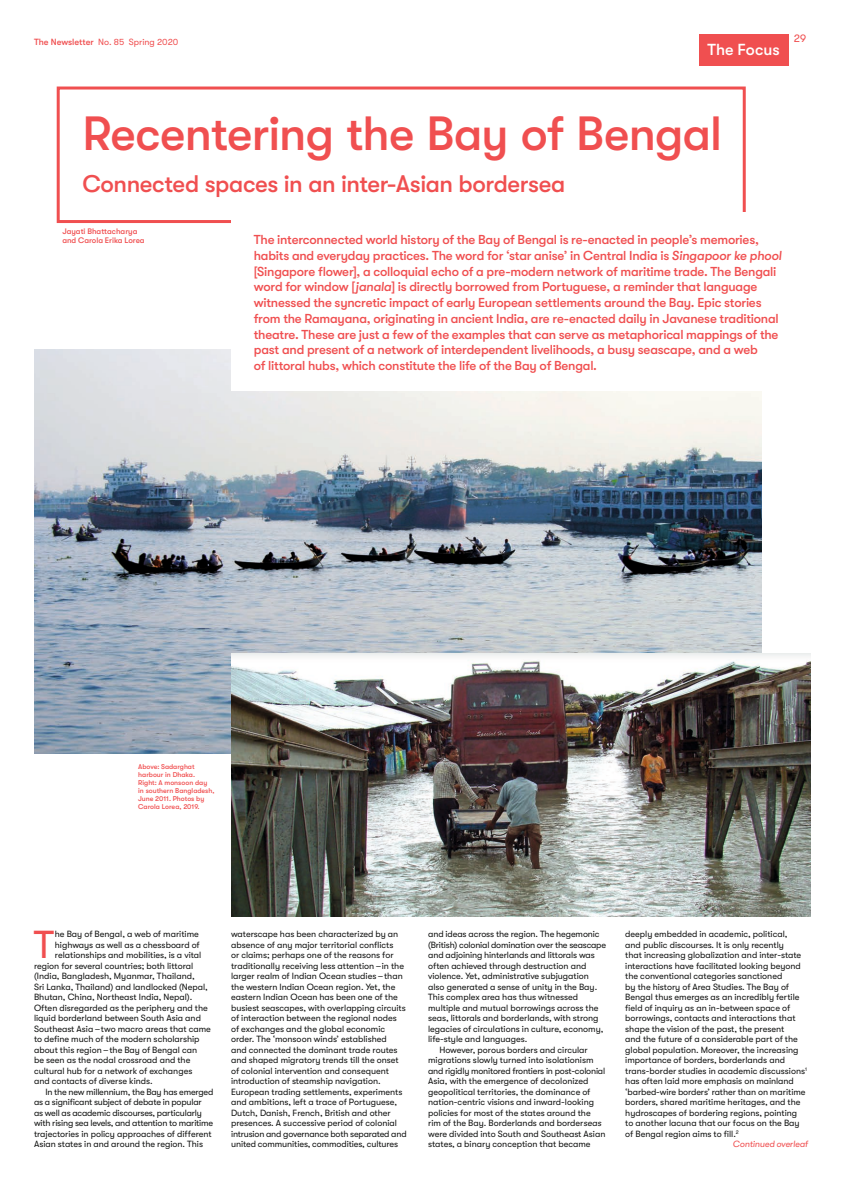
<style>
.page{position:relative;width:845px;height:1185px;background:#fff}
.page>*{position:absolute;margin:0;border:0;box-sizing:border-box;transform-origin:0 0}
.t1{font:500 48px "GT Walsheim Pro";letter-spacing:-.015em;color:#f04f50}
.t2{font:39px "GT Walsheim Pro";color:#f04f50}
.t3{font:500 24px "GT Walsheim Pro";letter-spacing:-.02em;color:#f04f50}
.t4{font:500 16px "GT Walsheim Pro";color:#fff}
.t5{font:500 13px/15.8px "GT Walsheim Pro";letter-spacing:-.015em;color:#f04f50}
.t6{font:11px "GT Walsheim Pro";color:#f04f50}
.t7{font:9px/10.5px "GT Walsheim Pro";color:#131413}
.t8{font:9px "GT Walsheim Pro";letter-spacing:-.02em;color:#131413}
.t9{font:9px "GT Walsheim Pro";color:#f04f50}
.t10{font:italic 9px "GT Walsheim Pro";letter-spacing:-.01em;color:#f04f50}
.t11{font:500 8px/9.5px "GT Walsheim Pro";color:#f04f50}
.t12{font:500 7px/8px "GT Walsheim Pro";color:#f04f50}
.s1{font-weight:500}
.s2{font-style:italic}
</style>
<div class="page">
<img style="left:34px;top:349px;width:727px;height:404px">
<div style="left:699px;top:34px;width:89px;height:32px;background:#f04f50"></div>
<div style="left:57px;top:87px;width:689px;height:136px;border:3px solid #f04f50"></div>
<div style="left:231px;top:213px;width:580px;height:178px;background:#fff"></div>
<img style="left:231px;top:654px;width:580px;height:262px">
<p class="t9" style="left:34px;top:36px;width:146px"><span class="s1">The Newsletter</span> No. 85 Spring 2020</p>
<p class="t6" style="left:794px;top:33px;width:14px">29</p>
<h3 class="t4" style="left:707px;top:40px;width:74px">The Focus</h3>
<h1 class="t1" style="left:82px;top:106px;width:641px">Recentering the Bay of Bengal</h1>
<h3 class="t3" style="left:82px;top:170px;width:484px">Connected spaces in an inter-Asian bordersea</h3>
<p class="t11" style="left:62px;top:226px;width:84px">Jayati Bhattacharya and Carola Erika Lorea</p>
<p class="t5" style="left:254px;top:232px;width:529px">The interconnected world history of the Bay of Bengal is re-enacted in people’s memories, habits and everyday practices. The word for ‘star anise’ in Central India is <span class="s2">Singapoor ke phool </span>[Singapore flower], a colloquial echo of a pre-modern network of maritime trade. The Bengali word for window [<span class="s2">janala</span>] is directly borrowed from Portuguese, a reminder that language witnessed the syncretic impact of early European settlements around the Bay. Epic stories from the Ramayana, originating in ancient India, are re-enacted daily in Javanese traditional theatre. These are just a few of the examples that can serve as metaphorical mappings of the past and present of a network of interdependent livelihoods, a busy seascape, and a web<br>of littoral hubs, which constitute the life of the Bay of Bengal.</p>
<p class="t12" style="left:138px;top:763px;width:78px">Above: Sadarghat harbour in Dhaka.<br>Right: A monsoon day in southern Bangladesh,<br>June 2011. Photos by<br>Carola Lorea, 2019.</p>
<h2 class="t2" style="left:34px;top:923px;width:22px">T</h2>
<p class="t7" style="left:55px;top:929px;width:145px">he Bay of Bengal, a web of maritime</p>
<p class="t7" style="left:55px;top:939px;width:146px">highways as well as a chessboard of</p>
<p class="t7" style="left:55px;top:950px;width:148px">relationships and mobilities, is a vital</p>
<p class="t7" style="left:34px;top:960px;width:161px">region for several countries; both littoral</p>
<p class="t7" style="left:34px;top:971px;width:162px">(India, Bangladesh, Myanmar, Thailand,</p>
<p class="t7" style="left:34px;top:981px;width:175px">Sri Lanka, Thailand) and landlocked (Nepal,</p>
<p class="t7" style="left:34px;top:992px;width:160px">Bhutan, China, Northeast India, Nepal).</p>
<p class="t7" style="left:34px;top:1002px;width:175px">Often disregarded as the periphery and the</p>
<p class="t7" style="left:34px;top:1013px;width:168px">liquid borderland between South Asia and</p>
<p class="t7" style="left:34px;top:1023px;width:178px">Southeast Asia – two macro areas that came</p>
<p class="t7" style="left:34px;top:1034px;width:167px">to define much of the modern scholarship</p>
<p class="t7" style="left:34px;top:1044px;width:165px">about this region – the Bay of Bengal can</p>
<p class="t7" style="left:34px;top:1055px;width:158px">be seen as the nodal crossroad and the</p>
<p class="t7" style="left:34px;top:1065px;width:160px">cultural hub for a network of exchanges</p>
<p class="t7" style="left:34px;top:1076px;width:120px">and contacts of diverse kinds.</p>
<p class="t8" style="left:45px;top:1086px;width:169px">In the new millennium, the Bay has emerged</p>
<p class="t8" style="left:34px;top:1097px;width:169px">as a significant subject of debate in popular</p>
<p class="t8" style="left:34px;top:1107px;width:169px">as well as academic discourses, particularly</p>
<p class="t8" style="left:34px;top:1118px;width:181px">with rising sea levels, and attention to maritime</p>
<p class="t7" style="left:34px;top:1128px;width:179px">trajectories in policy approaches of different</p>
<p class="t7" style="left:34px;top:1139px;width:171px">Asian states in and around the region. This</p>
<p class="t7" style="left:231px;top:929px;width:177px">waterscape has been characterized by an absence of any major territorial conflicts<br>or claims; perhaps one of the reasons for traditionally receiving less attention – in the larger realm of Indian Ocean studies – than the western Indian Ocean region. Yet, the eastern Indian Ocean has been one of the busiest seascapes, with overlapping circuits of interaction between the regional nodes of exchanges and the global economic order. The ‘monsoon winds’ established<br>and connected the dominant trade routes and shaped migratory trends till the onset of colonial intervention and consequent introduction of steamship navigation.<br>European trading settlements, experiments and ambitions, left a trace of Portuguese, Dutch, Danish, French, British and other presences. A successive period of colonial intrusion and governance both separated and united communities, commodities, cultures</p>
<p class="t7" style="left:428px;top:929px;width:173px">and ideas across the region. The hegemonic</p>
<p class="t8" style="left:428px;top:940px;width:179px">(British) colonial domination over the seascape</p>
<p class="t7" style="left:428px;top:950px;width:168px">and adjoining hinterlands and littorals was</p>
<p class="t7" style="left:428px;top:960px;width:160px">often achieved through destruction and</p>
<p class="t7" style="left:428px;top:971px;width:162px">violence. Yet, administrative subjugation</p>
<p class="t7" style="left:428px;top:981px;width:171px">also generated a sense of unity in the Bay.</p>
<p class="t7" style="left:428px;top:992px;width:151px">This complex area has thus witnessed</p>
<p class="t7" style="left:428px;top:1002px;width:172px">multiple and mutual borrowings across the</p>
<p class="t7" style="left:428px;top:1013px;width:172px">seas, littorals and borderlands, with strong</p>
<p class="t7" style="left:428px;top:1023px;width:177px">legacies of circulations in culture, economy,</p>
<p class="t7" style="left:428px;top:1034px;width:101px">life-style and languages.</p>
<p class="t7" style="left:439px;top:1044px;width:150px">However, porous borders and circular</p>
<p class="t7" style="left:428px;top:1055px;width:167px">migrations slowly turned into isolationism</p>
<p class="t8" style="left:428px;top:1066px;width:179px">and rigidly monitored frontiers in post-colonial</p>
<p class="t7" style="left:428px;top:1076px;width:162px">Asia, with the emergence of decolonized</p>
<p class="t7" style="left:428px;top:1086px;width:164px">geopolitical territories, the dominance of</p>
<p class="t7" style="left:428px;top:1097px;width:167px">nation-centric visions and inward-looking</p>
<p class="t7" style="left:428px;top:1107px;width:164px">policies for most of the states around the</p>
<p class="t7" style="left:428px;top:1118px;width:175px">rim of the Bay. Borderlands and border<span class="s2">seas</span></p>
<p class="t7" style="left:428px;top:1128px;width:179px">were divided into South and Southeast Asian</p>
<p class="t7" style="left:428px;top:1139px;width:164px">states, a binary conception that became</p>
<p class="t7" style="left:625px;top:929px;width:164px">deeply embedded in academic, political,</p>
<p class="t7" style="left:625px;top:939px;width:160px">and public discourses. It is only recently</p>
<p class="t7" style="left:625px;top:950px;width:178px">that increasing globalization and inter-state</p>
<p class="t7" style="left:625px;top:960px;width:177px">interactions have facilitated looking beyond</p>
<p class="t7" style="left:625px;top:971px;width:159px">the conventional categories sanctioned</p>
<p class="t7" style="left:625px;top:981px;width:165px">by the history of Area Studies. The Bay of</p>
<p class="t7" style="left:625px;top:992px;width:176px">Bengal thus emerges as an incredibly fertile</p>
<p class="t7" style="left:625px;top:1002px;width:166px">field of inquiry as an in-between space of</p>
<p class="t7" style="left:625px;top:1013px;width:172px">borrowings, contacts and interactions that</p>
<p class="t7" style="left:625px;top:1023px;width:160px">shape the vision of the past, the present</p>
<p class="t7" style="left:625px;top:1034px;width:174px">and the future of a considerable part of the</p>
<p class="t7" style="left:625px;top:1044px;width:175px">global population. Moreover, the increasing</p>
<p class="t7" style="left:625px;top:1055px;width:161px">importance of borders, borderlands and</p>
<p class="t7" style="left:625px;top:1065px;width:183px">trans-border studies in academic discussions<sup>1</sup></p>
<p class="t7" style="left:625px;top:1076px;width:170px">has often laid more emphasis on mainland</p>
<p class="t7" style="left:625px;top:1086px;width:182px">‘barbed-wire borders’ rather than on maritime</p>
<p class="t7" style="left:625px;top:1097px;width:177px">borders, shared maritime heritages, and the</p>
<p class="t7" style="left:625px;top:1107px;width:173px">hydroscapes of bordering regions, pointing</p>
<p class="t7" style="left:625px;top:1118px;width:176px">to another lacuna that our focus on the Bay</p>
<p class="t7" style="left:625px;top:1128px;width:115px">of Bengal region aims to fill.<sup>2</sup></p>
<p class="t10" style="left:733px;top:1139px;width:77px">Continued overleaf</p>
</div>
